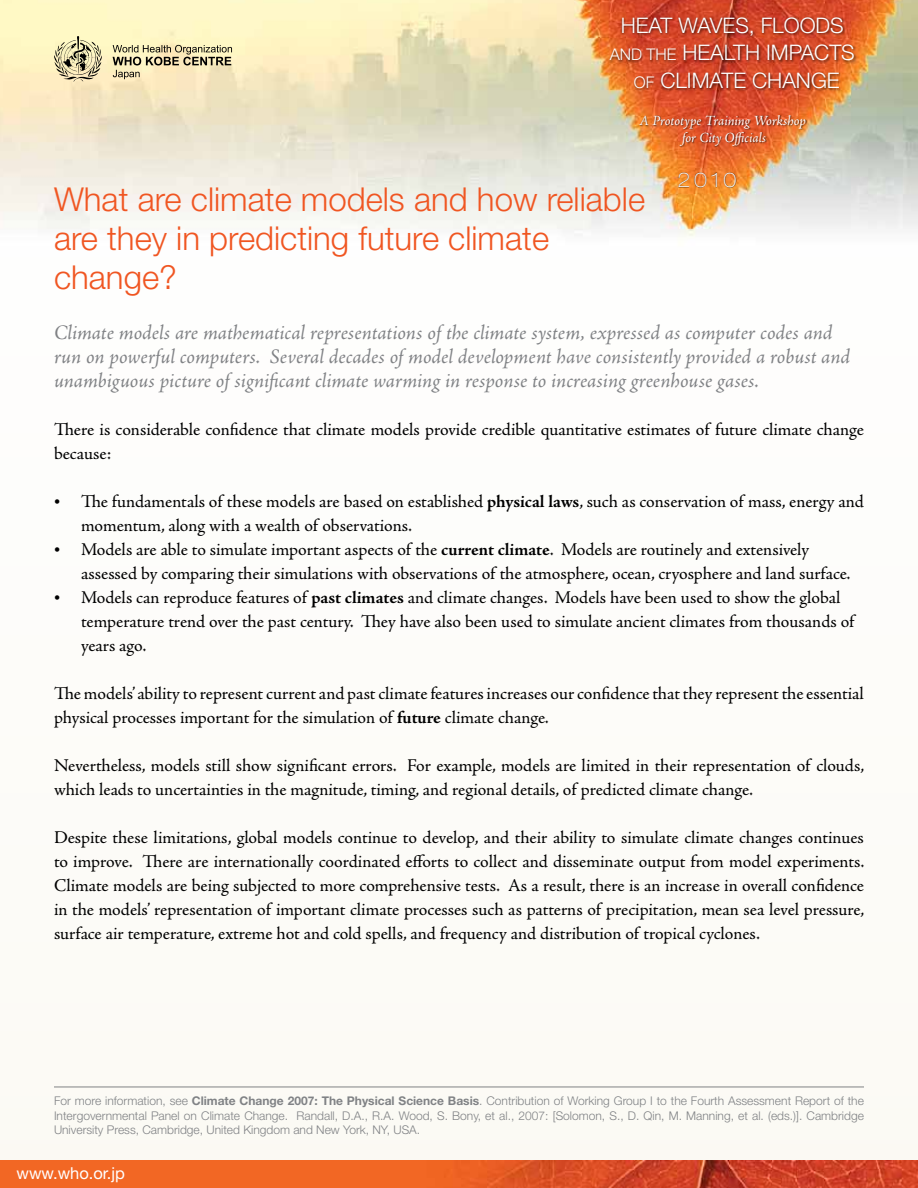
<style>
.page{position:relative;width:918px;height:1188px;background:#fdfcf9}
.page>*{position:absolute;margin:0;border:0;box-sizing:border-box;transform-origin:0 0}
.t1{font:300 33px/39px "Helvetica Neue LT Std";color:#f05622}
.t2{font:300 21.45px/27.9px "Helvetica Neue LT Std";color:#fff;text-align:center}
.t3{font:italic 21px/24px "Adobe Jenson Pro";letter-spacing:-.005em;color:#808285}
.t4{font:100 expanded 19.95px "Helvetica Neue LT Std";color:#fff}
.t5{font:18px/24px "Adobe Jenson Pro";letter-spacing:-.005em;color:#000}
.t6{font:16.5px "Helvetica Neue LT Std";color:#fff}
.t7{font:italic 14.25px/17.1px "Adobe Jenson Pro";letter-spacing:-.005em;color:#fff;text-align:center}
.t8{font:300 12px/14.4px "Helvetica Neue LT Std";color:#808285;text-align:justify}
.s1{font-size:16.05px}
.s2{font-weight:700}
</style>
<div class="page">
<img style="left:0;top:0;width:918px;height:236px">
<img style="left:0;top:1161px;width:918px;height:27px">
<img style="left:607px;top:12px;width:259px;height:86px">
<img style="left:638px;top:112px;width:174px;height:38px">
<img style="left:677px;top:169px;width:65px;height:24px">
<svg style="left:54px;top:36px;width:48px;height:46px;background:#c4bb95"></svg>
<svg style="left:113px;top:45px;width:119px;height:34px;background:#c9bd99"></svg>
<hr style="left:54px;top:1087px;width:810px;height:1px;background:#808285">
<p class="t2" style="left:610px;top:11px;width:247px">HEAT WAVES, FLOODS<br><span class="s1">AND THE</span> HEALTH IMPACTS<br><span class="s1">OF</span> CLIMATE CHANGE</p>
<p class="t7" style="left:639px;top:113px;width:169px">A Prototype Training Workshop for City Officials</p>
<p class="t4" style="left:677px;top:168px;width:61px">2010</p>
<h1 class="t1" style="left:54px;top:179px;width:593px">What are climate models and how reliable are they in predicting future climate change?</h1>
<p class="t3" style="left:54px;top:322px;width:798px">Climate models are mathematical representations of the climate system, expressed as computer codes and run on powerful computers. Several decades of model development have consistently provided a robust and unambiguous picture of significant climate warming in response to increasing greenhouse gases.</p>
<p class="t5" style="left:54px;top:418px;width:811px">There is considerable confidence that climate models provide credible quantitative estimates of future climate change because:</p>
<p class="t5" style="left:81px;top:490px;width:784px">The fundamentals of these models are based on established <span class="s2">physical laws</span>, such as conservation of mass, energy and momentum, along with a wealth of observations.<br>Models are able to simulate important aspects of the <span class="s2">current climate</span>. Models are routinely and extensively assessed by comparing their simulations with observations of the atmosphere, ocean, cryosphere and land surface.<br>Models can reproduce features of <span class="s2">past climates</span> and climate changes. Models have been used to show the global temperature trend over the past century. They have also been used to simulate ancient climates from thousands of years ago.</p>
<p class="t5" style="left:54px;top:682px;width:811px">The models’ ability to represent current and past climate features increases our confidence that they represent the essential physical processes important for the simulation of <span class="s2">future</span> climate change.</p>
<p class="t5" style="left:54px;top:754px;width:812px">Nevertheless, models still show significant errors. For example, models are limited in their representation of clouds, which leads to uncertainties in the magnitude, timing, and regional details, of predicted climate change.</p>
<p class="t5" style="left:54px;top:826px;width:812px;text-align:justify">Despite these limitations, global models continue to develop, and their ability to simulate climate changes continues to improve. There are internationally coordinated efforts to collect and disseminate output from model experiments.<br>Climate models are being subjected to more comprehensive tests. As a result, there is an increase in overall confidence in the models’ representation of important climate processes such as patterns of precipitation, mean sea level pressure, surface air temperature, extreme hot and cold spells, and frequency and distribution of tropical cyclones.</p>
<p class="t8" style="left:54px;top:1093px;width:811px">For more information, see <span class="s2">Climate Change 2007: The Physical Science Basis</span>. Contribution of Working Group I to the Fourth Assessment Report of the Intergovernmental Panel on Climate Change. Randall, D.A., R.A. Wood, S. Bony, et al., 2007: [Solomon, S., D. Qin, M. Manning, et al. (eds.)]. Cambridge University Press, Cambridge, United Kingdom and New York, NY, USA.</p>
<p class="t6" style="left:17px;top:1163px;width:110px">www.who.or.jp</p>
</div>
